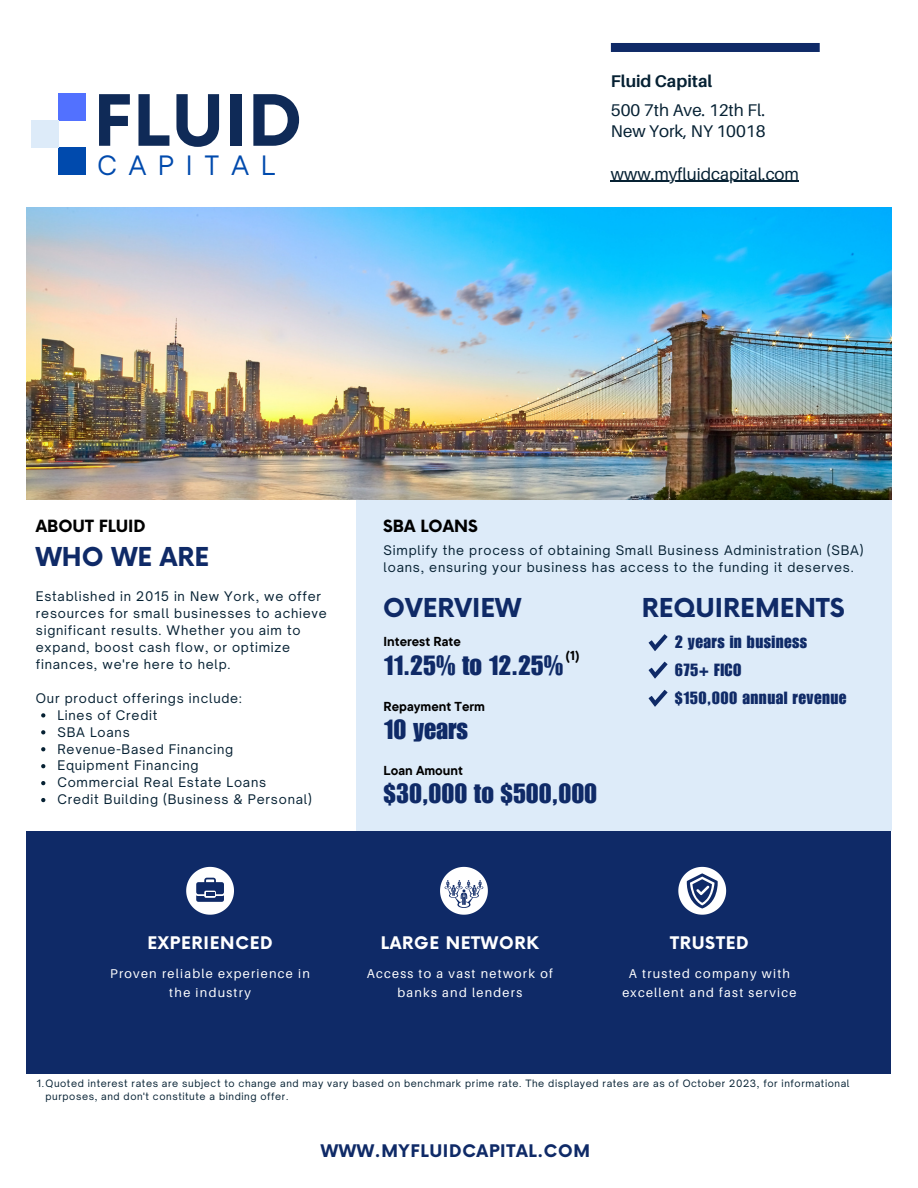
<style>
.page{position:relative;width:918px;height:1188px;background:#fff}
.page>*{position:absolute;margin:0;border:0;box-sizing:border-box;transform-origin:0 0}
.t1{font:700 73.8px "Mont";color:#0f2a57}
.t2{font:27.45px "Klima";letter-spacing:.4em;color:#004aad}
.t3{font:27px "Impact LT Std";color:#0f2a67}
.t4{font:700 25.35px "Now";color:#0f2a67}
.t5{font:17.25px "Impact LT Std";letter-spacing:.025em;color:#0f2a67}
.t6{font:16.95px "Aileron";color:#062133}
.t7{font:700 16.95px "Now";letter-spacing:.04em;color:#fff}
.t8{font:700 16.95px "Now";letter-spacing:.04em;color:#0f2a67}
.t9{font:700 16.95px "Aileron";color:#062133}
.t10{font:700 16.5px "Now";color:#000}
.t11{font:700 12.9px "TT Commons Pro";color:#000}
.t12{font:12.75px/17px "Open Sauce One";letter-spacing:.06em;color:#062133}
.t13{font:12.75px/19px "Aileron";letter-spacing:.1em;color:#fff;text-align:center}
.t14{font:9.75px/12.9px "Open Sauce One";letter-spacing:.06em;color:#062133}
</style>
<div class="page">
<div style="left:356px;top:500px;width:536px;height:331px;background:#ddebf9"></div>
<div style="left:27px;top:831px;width:864px;height:242px;background:#0f2a67"></div>
<div style="left:611px;top:43px;width:209px;height:9px;background:#0f2a67"></div>
<div style="left:58px;top:94px;width:27px;height:27px;background:#5271ff"></div>
<div style="left:58px;top:148px;width:27px;height:27px;background:#004aad"></div>
<div style="left:31px;top:121px;width:27px;height:27px;background:#ddebf9"></div>
<svg style="left:678px;top:867px;width:48px;height:48px"></svg>
<svg style="left:440px;top:867px;width:48px;height:48px"></svg>
<svg style="left:186px;top:867px;width:48px;height:48px"></svg>
<svg style="left:649px;top:634px;width:19px;height:17px"></svg>
<svg style="left:649px;top:662px;width:19px;height:17px"></svg>
<svg style="left:649px;top:690px;width:19px;height:17px"></svg>
<img style="left:27px;top:207px;width:865px;height:292px">
<svg style="left:41px;top:713px;width:4px;height:5px"></svg>
<svg style="left:41px;top:730px;width:4px;height:4px"></svg>
<svg style="left:41px;top:747px;width:4px;height:4px"></svg>
<svg style="left:41px;top:764px;width:4px;height:4px"></svg>
<svg style="left:41px;top:781px;width:4px;height:4px"></svg>
<svg style="left:41px;top:798px;width:4px;height:4px"></svg>
<hr style="left:611px;top:181px;width:188px;height:1px;background:#062133">
<p class="t1" style="left:93px;top:92px;width:210px">FLUID</p>
<p class="t2" style="left:98px;top:154px;width:180px">CAPITAL</p>
<p class="t9" style="left:611px;top:71px;width:103px">Fluid Capital</p>
<p class="t6" style="left:611px;top:99px;width:156px">500 7th Ave. 12th Fl.</p>
<p class="t6" style="left:611px;top:121px;width:156px">New York, NY 10018</p>
<p class="t6" style="left:611px;top:163px;width:190px">www.myfluidcapital.com</p>
<p class="t10" style="left:36px;top:517px;width:111px">ABOUT FLUID</p>
<p class="t10" style="left:383px;top:517px;width:96px">SBA LOANS</p>
<p class="t4" style="left:36px;top:543px;width:175px">WHO WE ARE</p>
<p class="t12" style="left:384px;top:542px;width:481px">Simplify the process of obtaining Small Business Administration (SBA) loans, ensuring your business has access to the funding it deserves.</p>
<p class="t12" style="left:36px;top:588px;width:293px">Established in 2015 in New York, we offer resources for small businesses to achieve significant results. Whether you aim to expand, boost cash flow, or optimize finances, we're here to help.</p>
<p class="t4" style="left:383px;top:594px;width:140px">OVERVIEW</p>
<p class="t4" style="left:642px;top:594px;width:204px">REQUIREMENTS</p>
<p class="t11" style="left:566px;top:647px;width:16px">(1)</p>
<p class="t5" style="left:675px;top:636px;width:134px">2 years in business</p>
<p class="t5" style="left:675px;top:664px;width:68px">675+ FICO</p>
<p class="t11" style="left:384px;top:634px;width:79px">Interest Rate</p>
<p class="t3" style="left:384px;top:656px;width:181px">11.25% to 12.25%</p>
<p class="t11" style="left:384px;top:698px;width:103px">Repayment Term</p>
<p class="t3" style="left:384px;top:720px;width:86px">10 years</p>
<p class="t12" style="left:36px;top:689px;width:207px">Our product offerings include:</p>
<p class="t5" style="left:675px;top:692px;width:173px">$150,000 annual revenue</p>
<p class="t12" style="left:57px;top:706px;width:101px">Lines of Credit</p>
<p class="t12" style="left:57px;top:723px;width:74px">SBA Loans</p>
<p class="t12" style="left:57px;top:740px;width:177px">Revenue-Based Financing</p>
<p class="t12" style="left:57px;top:757px;width:143px">Equipment Financing</p>
<p class="t12" style="left:57px;top:774px;width:210px">Commercial Real Estate Loans</p>
<p class="t12" style="left:57px;top:791px;width:256px">Credit Building (Business &amp; Personal)</p>
<p class="t11" style="left:384px;top:762px;width:81px">Loan Amount</p>
<p class="t3" style="left:384px;top:784px;width:215px">$30,000 to $500,000</p>
<p class="t7" style="left:147px;top:934px;width:127px">EXPERIENCED</p>
<p class="t13" style="left:110px;top:964px;width:201px">Proven reliable experience in the industry</p>
<p class="t7" style="left:381px;top:934px;width:160px">LARGE NETWORK</p>
<p class="t13" style="left:367px;top:964px;width:187px">Access to a vast network of banks and lenders</p>
<p class="t7" style="left:670px;top:934px;width:80px">TRUSTED</p>
<p class="t13" style="left:622px;top:964px;width:176px">A trusted company with excellent and fast service</p>
<p class="t14" style="left:46px;top:1077px;width:806px;text-indent:-9px">1.Quoted interest rates are subject to change and may vary based on benchmark prime rate. The displayed rates are as of October 2023, for informational purposes, and don't constitute a binding offer.</p>
<p class="t8" style="left:321px;top:1142px;width:271px">WWW.MYFLUIDCAPITAL.COM</p>
</div>
